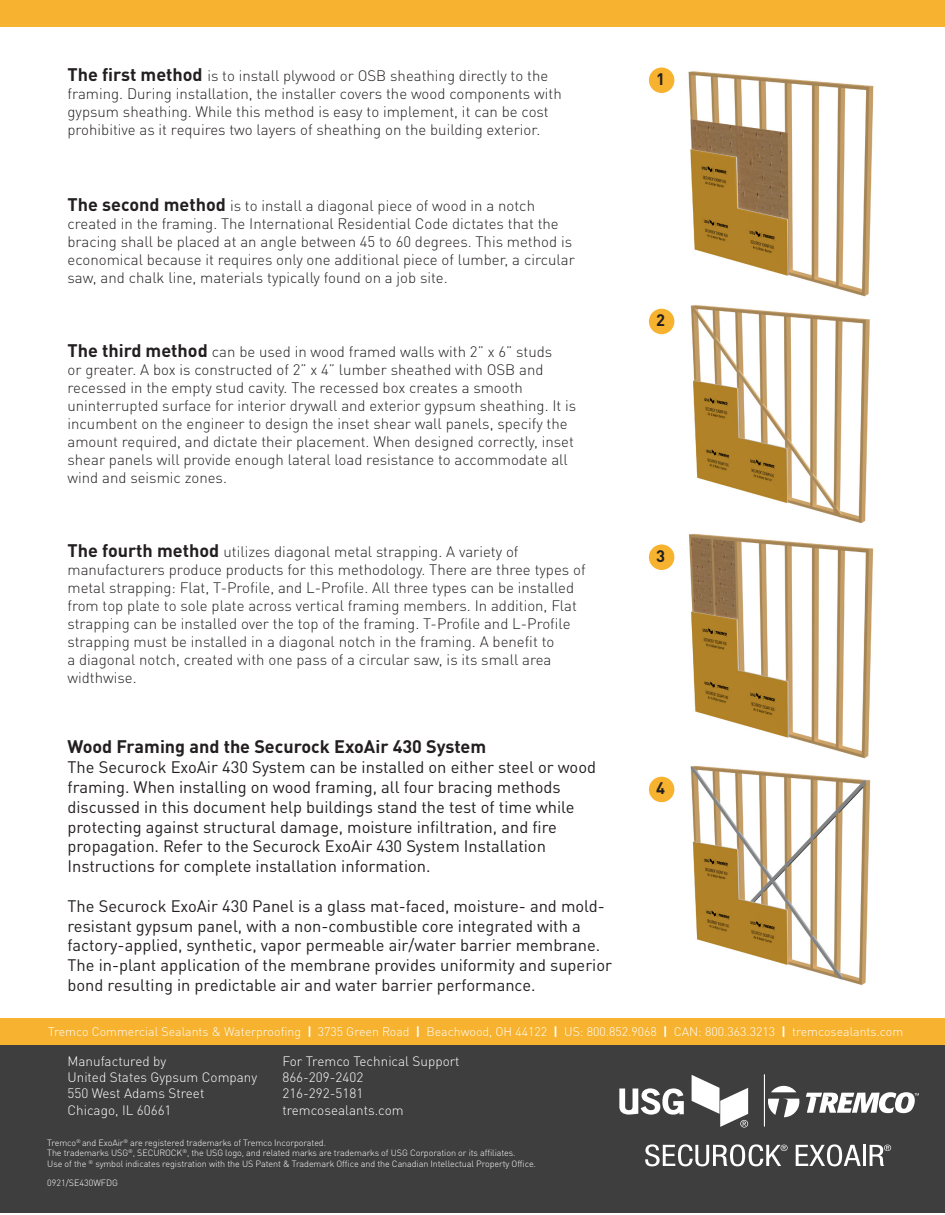
<style>
.page{position:relative;width:945px;height:1215px;background:#fff}
.page>*{position:absolute;margin:0;border:0;box-sizing:border-box;transform-origin:0 0}
.t1{font:700 18px "DINOT";color:#231f20}
.t2{font:16.5px/19.8px "DINOT";color:#231f20}
.t3{font:700 16.5px "DINOT";color:#231f20}
.t4{font:300 15px/18px "DINOT";color:#231f20}
.t5{font:300 13.5px "DINOT";color:#fff}
.t6{font:300 12.3px "DINOT";color:#fff}
.t7{font:300 9px "DINOT";letter-spacing:-.01em;color:#fff}
.s1{font-weight:700;font-size:18px}
.s2{font-weight:700}
</style>
<div class="page">
<div style="left:0;top:0;width:945px;height:27px;background:#f7b22f"></div>
<img style="left:688px;top:71px;width:186px;height:453px">
<div style="left:0;top:1045px;width:945px;height:168px;background:#3e3e3f"></div>
<div style="left:0;top:1018px;width:945px;height:27px;background:#f7b22f"></div>
<hr style="left:764px;top:1074px;width:1px;height:53px;background:#fff">
<svg style="left:619px;top:1088px;width:65px;height:27px"></svg>
<svg style="left:645px;top:1144px;width:143px;height:22px"></svg>
<svg style="left:796px;top:1144px;width:65px;height:22px"></svg>
<hr style="left:863px;top:1145px;width:3px;height:21px;background:#fff">
<svg style="left:870px;top:1145px;width:21px;height:21px"></svg>
<svg style="left:692px;top:1075px;width:56px;height:53px"></svg>
<svg style="left:771px;top:1086px;width:25px;height:6px"></svg>
<svg style="left:768px;top:1099px;width:31px;height:18px"></svg>
<svg style="left:806px;top:1092px;width:113px;height:21px"></svg>
<img style="left:689px;top:534px;width:185px;height:451px">
<div style="left:649px;top:68px;width:25px;height:25px;background:#f7b22f;border-radius:50%"></div>
<div style="left:649px;top:309px;width:25px;height:25px;background:#f7b22f;border-radius:50%"></div>
<div style="left:649px;top:545px;width:25px;height:25px;background:#f7b22f;border-radius:50%"></div>
<div style="left:649px;top:777px;width:25px;height:25px;background:#f7b22f;border-radius:50%"></div>
<p class="t4" style="left:68px;top:67px;width:496px"><span class="s1">The first method</span> is to install plywood or OSB sheathing directly to the framing. During installation, the installer covers the wood components with gypsum sheathing. While this method is easy to implement, it can be cost</p>
<p class="t4" style="left:68px;top:121px;width:474px">prohibitive as it requires two layers of sheathing on the building exterior.</p>
<p class="t4" style="left:68px;top:196px;width:509px"><span class="s1">The second method</span> is to install a diagonal piece of wood in a notch created in the framing. The International Residential Code dictates that the bracing shall be placed at an angle between 45 to 60 degrees. This method is economical because it requires only one additional piece of lumber, a circular saw, and chalk line, materials typically found on a job site.</p>
<p class="t4" style="left:68px;top:342px;width:510px"><span class="s1">The third method</span> can be used in wood framed walls with 2” x 6” studs<br>or greater. A box is constructed of 2” x 4” lumber sheathed with OSB and recessed in the empty stud cavity. The recessed box creates a smooth uninterrupted surface for interior drywall and exterior gypsum sheathing. It is incumbent on the engineer to design the inset shear wall panels, specify the amount required, and dictate their placement. When designed correctly, inset shear panels will provide enough lateral load resistance to accommodate all wind and seismic zones.</p>
<p class="t4" style="left:68px;top:542px;width:520px"><span class="s1">The fourth method</span> utilizes diagonal metal strapping. A variety of manufacturers produce products for this methodology. There are three types of metal strapping: Flat, T-Profile, and L-Profile. All three types can be installed from top plate to sole plate across vertical framing members. In addition, Flat strapping can be installed over the top of the framing. T-Profile and L-Profile strapping must be installed in a diagonal notch in the framing. A benefit to<br>a diagonal notch, created with one pass of a circular saw, is its small area widthwise.</p>
<p class="t1" style="left:68px;top:735px;width:420px">Wood Framing and the Securock ExoAir 430 System</p>
<p class="t2" style="left:68px;top:757px;width:530px">The Securock ExoAir 430 System can be installed on either steel or wood framing. When installing on wood framing, all four bracing methods discussed in this document help buildings stand the test of time while protecting against structural damage, moisture infiltration, and fire propagation. Refer to the Securock ExoAir 430 System Installation Instructions for complete installation information.</p>
<p class="t2" style="left:68px;top:896px;width:546px">The Securock ExoAir 430 Panel is a glass mat-faced, moisture- and mold&shy;resistant gypsum panel, with a non-combustible core integrated with a factory-applied, synthetic, vapor permeable air/water barrier membrane.<br>The in-plant application of the membrane provides uniformity and superior bond resulting in predictable air and water barrier performance.</p>
<p class="t3" style="left:656px;top:68px;width:10px">1</p>
<p class="t3" style="left:656px;top:309px;width:10px">2</p>
<p class="t3" style="left:656px;top:545px;width:10px">3</p>
<p class="t3" style="left:656px;top:777px;width:10px">4</p>
<p class="t6" style="left:48px;top:1024px;width:857px">Tremco Commercial Sealants &amp; Waterproofing <span class="s2">|</span> 3735 Green Road <span class="s2">|</span> Beachwood, OH 44122 <span class="s2">|</span> US: 800.852.9068 <span class="s2">|</span> CAN: 800.363.3213 <span class="s2">|</span> tremcosealants.com</p>
<p class="t5" style="left:68px;top:1053px;width:100px">Manufactured by</p>
<p class="t5" style="left:68px;top:1069px;width:191px">United States Gypsum Company</p>
<p class="t5" style="left:68px;top:1085px;width:138px">550 West Adams Street</p>
<p class="t5" style="left:68px;top:1102px;width:106px">Chicago, IL 60661</p>
<p class="t5" style="left:282px;top:1053px;width:179px">For Tremco Technical Support</p>
<p class="t5" style="left:282px;top:1069px;width:82px">866-209-2402</p>
<p class="t5" style="left:282px;top:1085px;width:82px">216-292-5181</p>
<p class="t5" style="left:282px;top:1102px;width:123px">tremcosealants.com</p>
<p class="t7" style="left:47px;top:1137px;width:280px">Tremco<sup>®</sup> and ExoAir<sup>®</sup> are registered trademarks of Tremco Incorporated.</p>
<p class="t7" style="left:47px;top:1148px;width:470px">The trademarks USG<sup>®</sup>, SECUROCK<sup>®</sup>, the USG logo, and related marks are trademarks of USG Corporation or its affiliates.</p>
<p class="t7" style="left:47px;top:1158px;width:490px">Use of the <sup>®</sup> symbol indicates registration with the US Patent &amp; Trademark Office and the Canadian Intellectual Property Office.</p>
<p class="t7" style="left:47px;top:1177px;width:72px">0921/SE430WFDG</p>
</div>
